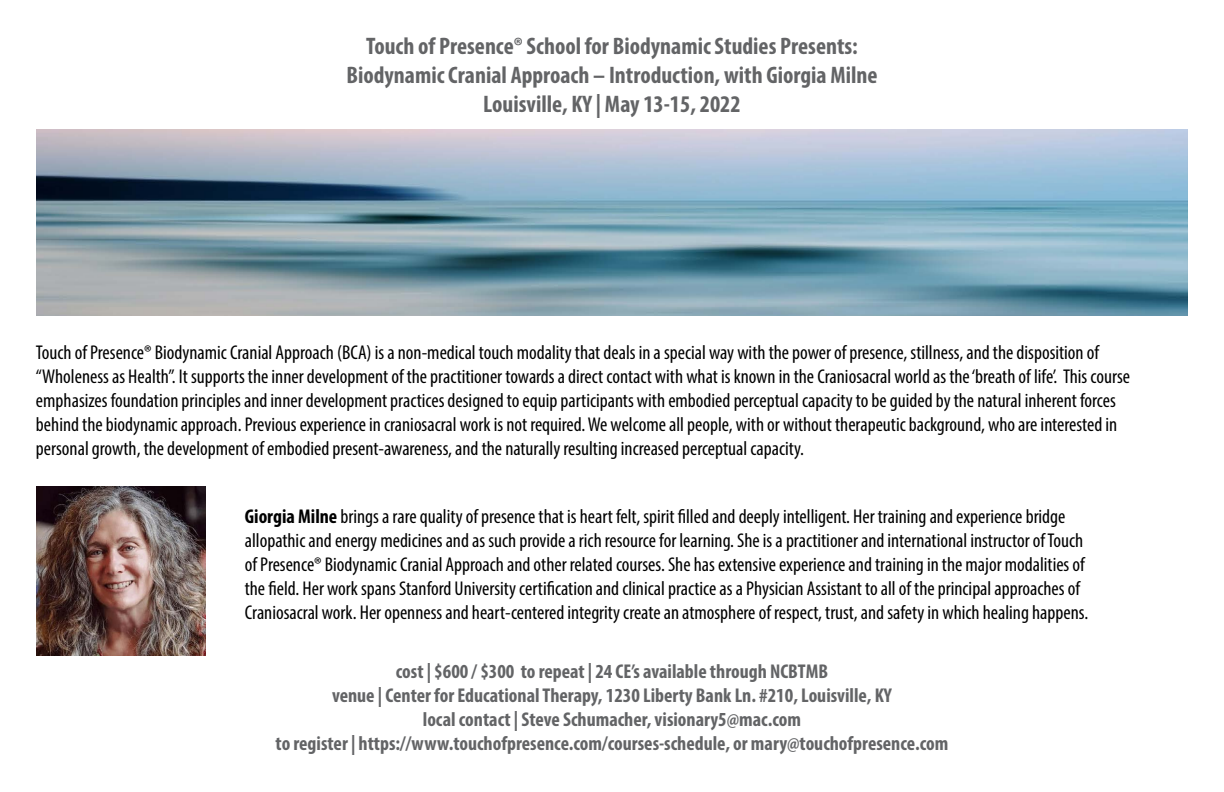
<style>
.page{position:relative;width:1224px;height:792px;background:#fff}
.page>*{position:absolute;margin:0;border:0;box-sizing:border-box;transform-origin:0 0}
.t1{font:700 condensed 24px/28.8px "Myriad Pro";color:#636466;text-align:center}
.t2{font:condensed 20px/24px "Myriad Pro";color:#000}
.t3{font:700 condensed 20px/24px "Myriad Pro";color:#636466;text-align:center}
.s1{font-weight:700}
</style>
<div class="page">
<img style="left:36px;top:130px;width:1152px;height:186px">
<img style="left:36px;top:486px;width:170px;height:170px">
<p class="t1" style="left:346px;top:31px;width:533px">Touch of Presence® School for Biodynamic Studies Presents:<br>Biodynamic Cranial Approach – Introduction, with Giorgia Milne<br>Louisville, KY | May 13-15, 2022</p>
<p class="t2" style="left:36px;top:340px;width:1096px">Touch of Presence® Biodynamic Cranial Approach (BCA) is a non-medical touch modality that deals in a special way with the power of presence, stillness, and the disposition of “Wholeness as Health”. It supports the inner development of the practitioner towards a direct contact with what is known in the Craniosacral world as the ‘breath of life’. This course emphasizes foundation principles and inner development practices designed to equip participants with embodied perceptual capacity to be guided by the natural inherent forces behind the biodynamic approach. Previous experience in craniosacral work is not required. We welcome all people, with or without therapeutic background, who are interested in personal growth, the development of embodied present-awareness, and the naturally resulting increased perceptual capacity.</p>
<p class="t2" style="left:245px;top:504px;width:845px"><span class="s1">Giorgia Milne</span> brings a rare quality of presence that is heart felt, spirit filled and deeply intelligent. Her training and experience bridge allopathic and energy medicines and as such provide a rich resource for learning. She is a practitioner and international instructor of Touch of Presence® Biodynamic Cranial Approach and other related courses. She has extensive experience and training in the major modalities of the field. Her work spans Stanford University certification and clinical practice as a Physician Assistant to all of the principal approaches of Craniosacral work. Her openness and heart-centered integrity create an atmosphere of respect, trust, and safety in which healing happens.</p>
<p class="t3" style="left:276px;top:659px;width:674px">cost | $600 / $300 to repeat | 24 CE’s available through NCBTMB<br>venue | Center for Educational Therapy, 1230 Liberty Bank Ln. #210, Louisville, KY<br>local contact | Steve Schumacher, visionary5@mac.com<br>to register | https://www.touchofpresence.com/courses-schedule, or mary@touchofpresence.com</p>
</div>
